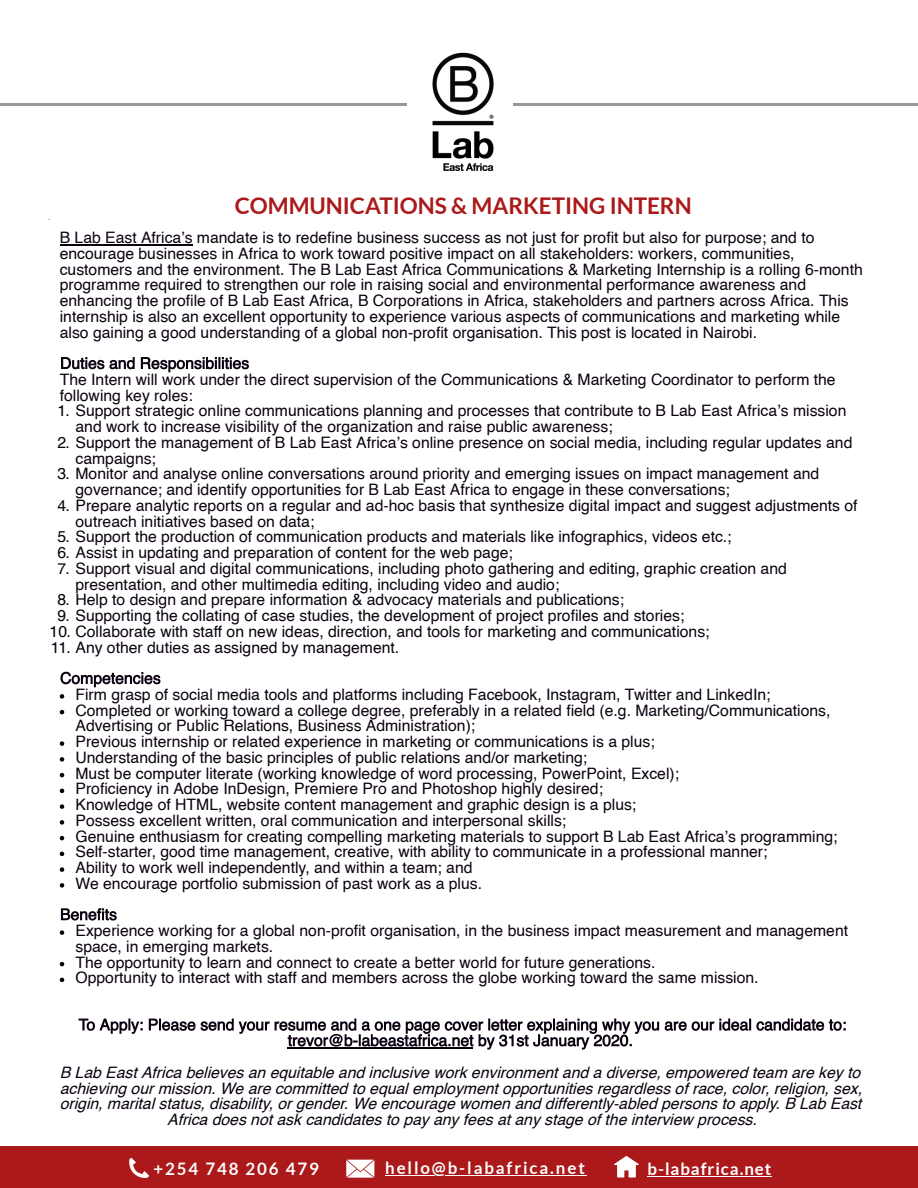
<style>
.page{position:relative;width:918px;height:1188px;background:#fff}
.page>*{position:absolute;margin:0;border:0;box-sizing:border-box;transform-origin:0 0}
.t1{font:700 22.5px "Lato";color:#ab191a}
.t2{font:700 16.95px "Lato";letter-spacing:.11em;color:#fff}
.t3{font:700 16.95px "Lato";letter-spacing:.055em;color:#fff}
.t4{font:15.75px/15.8px "Helvetica";color:#0c0010}
.t5{font:italic 15.75px/15.8px "Helvetica";color:#0c0010;text-align:center}
</style>
<div class="page">
<div style="left:0;top:1146px;width:918px;height:42px;background:#ab191a"></div>
<hr style="left:513px;top:104px;width:84px;height:2px;background:#2d3032">
<hr style="left:597px;top:104px;width:83px;height:2px;background:#2d3032">
<hr style="left:680px;top:104px;width:83px;height:2px;background:#2d3032">
<hr style="left:763px;top:104px;width:84px;height:2px;background:#2d3032">
<hr style="left:847px;top:104px;width:71px;height:2px;background:#2d3032">
<hr style="left:0;top:104px;width:83px;height:2px;background:#2d3032">
<hr style="left:83px;top:104px;width:84px;height:2px;background:#2d3032">
<hr style="left:167px;top:104px;width:83px;height:2px;background:#2d3032">
<hr style="left:250px;top:104px;width:83px;height:2px;background:#2d3032">
<hr style="left:333px;top:104px;width:73px;height:2px;background:#2d3032">
<img style="left:432px;top:53px;width:62px;height:118px">
<svg style="left:614px;top:1156px;width:25px;height:21px"></svg>
<hr style="left:647px;top:1176px;width:125px;height:1px;background:#fff">
<svg style="left:129px;top:1158px;width:20px;height:20px"></svg>
<svg style="left:346px;top:1160px;width:28px;height:18px"></svg>
<hr style="left:385px;top:1175px;width:202px;height:1px;background:#fff">
<hr style="left:60px;top:244px;width:133px;height:1px;background:#0c0010">
<svg style="left:61px;top:357px;width:188px;height:15px"></svg>
<svg style="left:60px;top:672px;width:101px;height:15px"></svg>
<svg style="left:61px;top:908px;width:56px;height:13px"></svg>
<svg style="left:79px;top:1019px;width:64px;height:15px"></svg>
<svg style="left:149px;top:1019px;width:697px;height:31px"></svg>
<svg style="left:60px;top:694px;width:4px;height:5px"></svg>
<svg style="left:60px;top:710px;width:4px;height:4px"></svg>
<svg style="left:60px;top:741px;width:4px;height:5px"></svg>
<svg style="left:60px;top:757px;width:4px;height:5px"></svg>
<svg style="left:60px;top:773px;width:4px;height:4px"></svg>
<svg style="left:60px;top:789px;width:4px;height:4px"></svg>
<svg style="left:60px;top:804px;width:4px;height:5px"></svg>
<svg style="left:60px;top:820px;width:4px;height:5px"></svg>
<svg style="left:60px;top:836px;width:4px;height:4px"></svg>
<svg style="left:60px;top:852px;width:4px;height:4px"></svg>
<svg style="left:60px;top:867px;width:4px;height:5px"></svg>
<svg style="left:60px;top:883px;width:4px;height:5px"></svg>
<svg style="left:60px;top:930px;width:4px;height:5px"></svg>
<svg style="left:60px;top:962px;width:4px;height:4px"></svg>
<svg style="left:60px;top:978px;width:4px;height:4px"></svg>
<h1 class="t1" style="left:235px;top:193px;width:458px">COMMUNICATIONS &amp; MARKETING INTERN</h1>
<p class="t4" style="left:60px;top:231px;width:805px">B Lab East Africa’s mandate is to redefine business success as not just for profit but also for purpose; and to encourage businesses in Africa to work toward positive impact on all stakeholders: workers, communities, customers and the environment. The B Lab East Africa Communications &amp; Marketing Internship is a rolling 6-month programme required to strengthen our role in raising social and environmental performance awareness and enhancing the profile of B Lab East Africa, B Corporations in Africa, stakeholders and partners across Africa. This internship is also an excellent opportunity to experience various aspects of communications and marketing while also gaining a good understanding of a global non-profit organisation. This post is located in Nairobi.</p>
<p class="t4" style="left:60px;top:373px;width:777px">The Intern will work under the direct supervision of the Communications &amp; Marketing Coordinator to perform the following key roles:</p>
<p class="t4" style="left:76px;top:404px;width:772px;text-indent:-18px">1. Support strategic online communications planning and processes that contribute to B Lab East Africa’s mission and work to increase visibility of the organization and raise public awareness;</p>
<p class="t4" style="left:76px;top:436px;width:778px;text-indent:-18px">2. Support the management of B Lab East Africa’s online presence on social media, including regular updates and campaigns;</p>
<p class="t4" style="left:76px;top:467px;width:745px;text-indent:-18px">3. Monitor and analyse online conversations around priority and emerging issues on impact management and governance; and identify opportunities for B Lab East Africa to engage in these conversations;</p>
<p class="t4" style="left:76px;top:499px;width:784px;text-indent:-18px">4. Prepare analytic reports on a regular and ad-hoc basis that synthesize digital impact and suggest adjustments of outreach initiatives based on data;</p>
<p class="t4" style="left:58px;top:530px;width:676px">5. Support the production of communication products and materials like infographics, videos etc.;</p>
<p class="t4" style="left:58px;top:546px;width:457px">6. Assist in updating and preparation of content for the web page;</p>
<p class="t4" style="left:76px;top:562px;width:713px;text-indent:-18px">7. Support visual and digital communications, including photo gathering and editing, graphic creation and presentation, and other multimedia editing, including video and audio;</p>
<p class="t4" style="left:58px;top:593px;width:568px">8. Help to design and prepare information &amp; advocacy materials and publications;</p>
<p class="t4" style="left:58px;top:609px;width:628px">9. Supporting the collating of case studies, the development of project profiles and stories;</p>
<p class="t4" style="left:50px;top:625px;width:661px">10. Collaborate with staff on new ideas, direction, and tools for marketing and communications;</p>
<p class="t4" style="left:51px;top:640px;width:350px">11. Any other duties as assigned by management.</p>
<p class="t4" style="left:76px;top:688px;width:764px">Firm grasp of social media tools and platforms including Facebook, Instagram, Twitter and LinkedIn; Completed or working toward a college degree, preferably in a related field (e.g. Marketing/Communications, Advertising or Public Relations, Business Administration);<br>Previous internship or related experience in marketing or communications is a plus;<br>Understanding of the basic principles of public relations and/or marketing;<br>Must be computer literate (working knowledge of word processing, PowerPoint, Excel);<br>Proficiency in Adobe InDesign, Premiere Pro and Photoshop highly desired;<br>Knowledge of HTML, website content management and graphic design is a plus;<br>Possess excellent written, oral communication and interpersonal skills;<br>Genuine enthusiasm for creating compelling marketing materials to support B Lab East Africa’s programming; Self-starter, good time management, creative, with ability to communicate in a professional manner;<br>Ability to work well independently, and within a team; and<br>We encourage portfolio submission of past work as a plus.</p>
<p class="t4" style="left:76px;top:924px;width:774px">Experience working for a global non-profit organisation, in the business impact measurement and management space, in emerging markets.<br>The opportunity to learn and connect to create a better world for future generations.<br>Opportunity to interact with staff and members across the globe working toward the same mission.</p>
<p class="t5" style="left:60px;top:1066px;width:808px">B Lab EastAfrica believes an equitable and inclusive work environmentand a diverse,empowered team are key to achieving ourmission.We are committed to equalemploymentopportunities regardless ofrace,color,religion,sex, origin,maritalstatus,disability,orgender.We encourage women and differently-abled persons to apply.B Lab East Africa does notask candidates to pay any fees atany stage ofthe interview process.</p>
<p class="t2" style="left:154px;top:1159px;width:167px">+254 748 206 479</p>
<p class="t2" style="left:385px;top:1158px;width:201px">hello@b-labafrica.net</p>
<p class="t3" style="left:647px;top:1160px;width:125px">b-labafrica.net</p>
</div>
